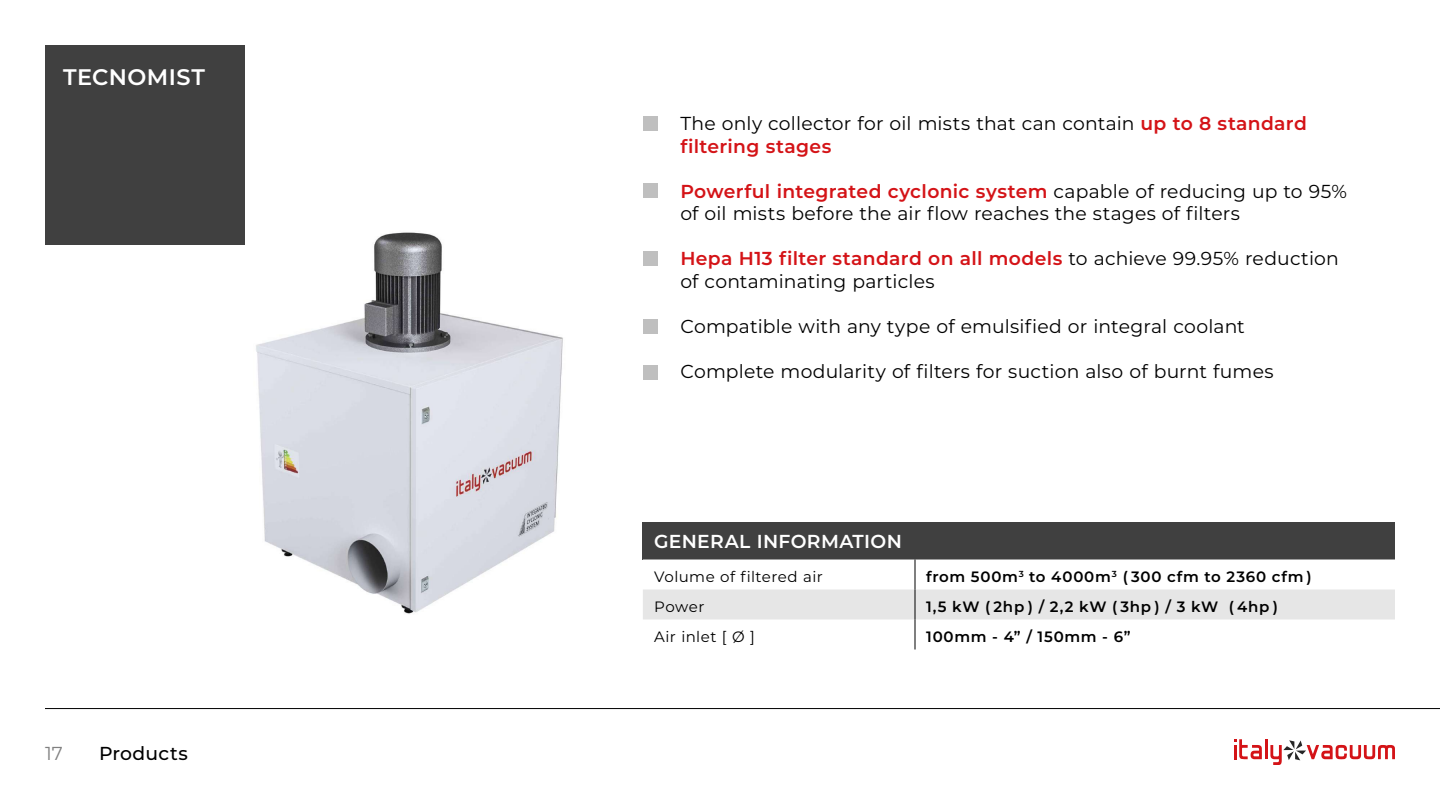
<style>
.page{position:relative;width:1440px;height:810px;background:#fff}
.page>*{position:absolute;margin:0;border:0;box-sizing:border-box;transform-origin:0 0}
.t1{font:600 22.5px "Montserrat";letter-spacing:.02em;color:#fff}
.t2{font:18.75px/22.5px "Montserrat";letter-spacing:.01em;color:#000}
.t3{font:600 18.75px "Montserrat";letter-spacing:.02em;color:#fff}
.t4{font:500 18.75px "Montserrat";letter-spacing:.015em;color:#000}
.t5{font:18.75px "Montserrat";color:#808080}
.t6{font:600 15px "Montserrat";letter-spacing:.05em;color:#000}
.t7{font:15px "Montserrat";letter-spacing:.03em;color:#000}
.s1{font-weight:600;color:#d41317}
</style>
<div class="page">
<img style="left:162px;top:168px;width:481px;height:446px">
<svg style="left:1234px;top:739px;width:28px;height:20px"></svg>
<hr style="left:1265px;top:739px;width:3px;height:20px;background:#d41317">
<svg style="left:1270px;top:740px;width:125px;height:25px"></svg>
<div style="left:45px;top:45px;width:199px;height:199px;background:#404040"></div>
<hr style="left:45px;top:708px;width:1395px;height:1px;background:#000">
<div style="left:643px;top:116px;width:15px;height:15px;background:#bfbfbf"></div>
<div style="left:643px;top:183px;width:15px;height:15px;background:#bfbfbf"></div>
<div style="left:643px;top:251px;width:15px;height:15px;background:#bfbfbf"></div>
<div style="left:643px;top:319px;width:15px;height:15px;background:#bfbfbf"></div>
<div style="left:643px;top:365px;width:15px;height:15px;background:#bfbfbf"></div>
<div style="left:643px;top:522px;width:752px;height:38px;background:#404040"></div>
<svg style="left:643px;top:560px;width:752px;height:90px"></svg>
<div style="left:643px;top:590px;width:752px;height:30px;background:#e6e6e6"></div>
<hr style="left:915px;top:560px;width:1px;height:30px;background:#000">
<hr style="left:915px;top:590px;width:1px;height:30px;background:#000">
<hr style="left:915px;top:620px;width:1px;height:30px;background:#000">
<p class="t1" style="left:63px;top:62px;width:143px">TECNOMIST</p>
<p class="t5" style="left:45px;top:741px;width:19px">17</p>
<p class="t4" style="left:99px;top:741px;width:90px">Products</p>
<p class="t2" style="left:680px;top:112px;width:628px">The only collector for oil mists that can contain <span class="s1">up to 8 standard filtering stages</span></p>
<p class="t2" style="left:680px;top:179px;width:668px"><span class="s1">Powerful integrated cyclonic system</span> capable of reducing up to 95% of oil mists before the air flow reaches the stages of filters</p>
<p class="t2" style="left:680px;top:247px;width:660px"><span class="s1">Hepa H13 filter standard on all models</span> to achieve 99.95% reduction of contaminating particles</p>
<p class="t2" style="left:680px;top:314px;width:566px">Compatible with any type of emulsified or integral coolant</p>
<p class="t2" style="left:680px;top:359px;width:595px">Complete modularity of filters for suction also of burnt fumes</p>
<p class="t3" style="left:654px;top:529px;width:249px">GENERAL INFORMATION</p>
<p class="t7" style="left:654px;top:566px;width:170px">Volume of filtered air</p>
<p class="t6" style="left:926px;top:566px;width:387px">from 500m<sup>3</sup> to 4000m<sup>3</sup> ( 300 cfm to 2360 cfm )</p>
<p class="t7" style="left:654px;top:596px;width:52px">Power</p>
<p class="t6" style="left:926px;top:596px;width:353px">1,5 kW ( 2hp ) / 2,2 kW ( 3hp ) / 3 kW ( 4hp )</p>
<p class="t7" style="left:654px;top:626px;width:102px">Air inlet [ Ø ]</p>
<p class="t6" style="left:926px;top:626px;width:206px">100mm - 4” / 150mm - 6”</p>
</div>
